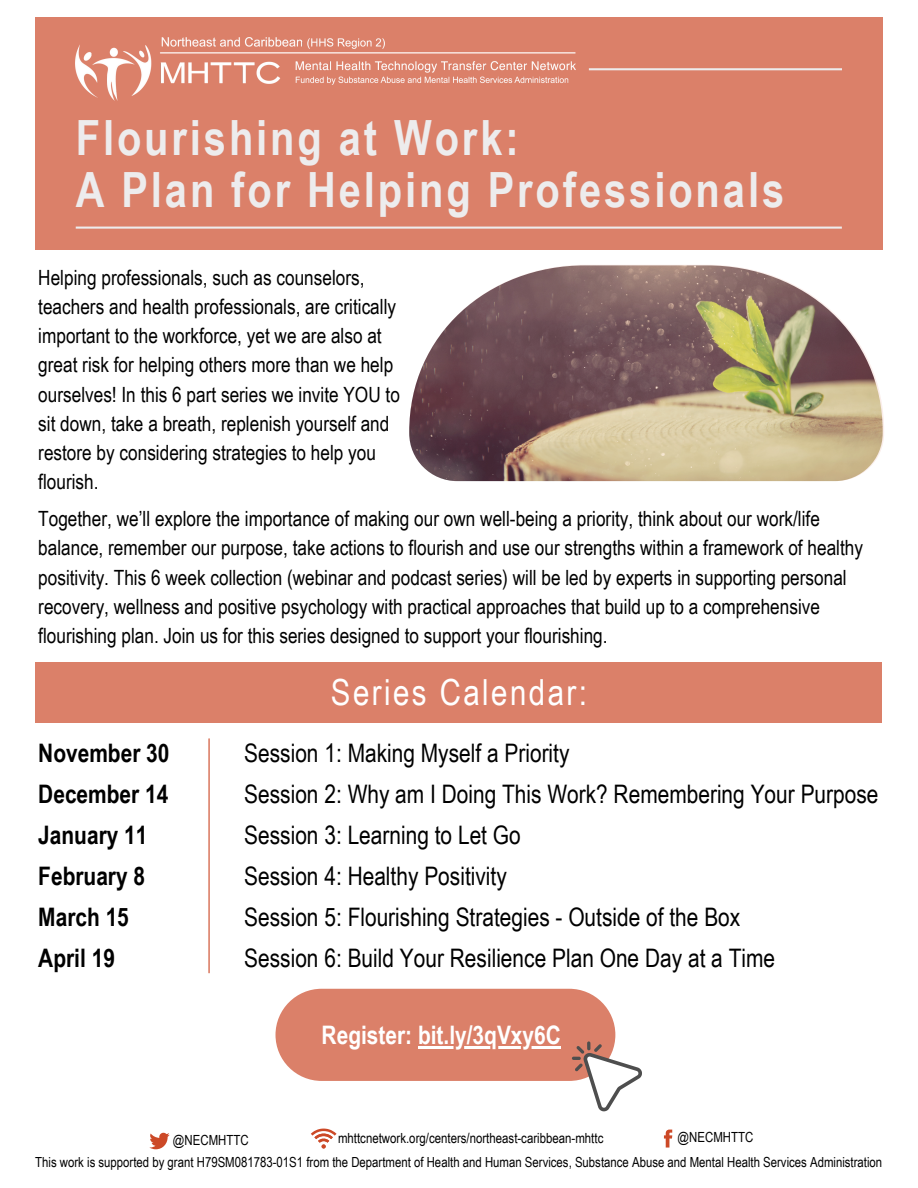
<style>
.page{position:relative;width:918px;height:1188px;background:#fff}
.page>*{position:absolute;margin:0;border:0;box-sizing:border-box;transform-origin:0 0}
.t1{font:700 48.6px "Arial Narrow";letter-spacing:.06em;color:#edeced}
.t2{font:36px "Arial Narrow";letter-spacing:.065em;color:#fff}
.t3{font:25.5px "Arial Narrow";color:#000}
.t4{font:700 25.5px "Arial Narrow";color:#000}
.t5{font:700 25.5px "Arial Narrow";color:#fff}
.t6{font:21px/29.2px "Arial Narrow";color:#000}
.t7{font:13.95px "Arial Narrow";color:#000}
</style>
<div class="page">
<div style="left:276px;top:989px;width:339px;height:92px;background:#db8069;border-radius:46px"></div>
<svg style="left:572px;top:1041px;width:70px;height:70px"></svg>
<hr style="left:418px;top:1046px;width:143px;height:2px;background:#fff">
<div style="left:35px;top:662px;width:847px;height:61px;background:#db8069"></div>
<hr style="left:209px;top:739px;width:1px;height:234px;background:#cc4927">
<svg style="left:149px;top:1133px;width:21px;height:16px"></svg>
<svg style="left:664px;top:1130px;width:8px;height:18px"></svg>
<svg style="left:311px;top:1129px;width:26px;height:19px"></svg>
<div style="left:35px;top:17px;width:847px;height:233px;background:#db8069"></div>
<hr style="left:76px;top:227px;width:766px;height:2px;background:#edeced">
<hr style="left:589px;top:68px;width:253px;height:2px;background:#edeced">
<img style="left:76px;top:38px;width:499px;height:63px">
<svg style="left:409px;top:265px;width:475px;height:216px;background:#a38f80"></svg>
<p class="t1" style="left:76px;top:110px;width:444px">Flourishing at Work:</p>
<p class="t1" style="left:76px;top:162px;width:710px">A Plan for Helping Professionals</p>
<p class="t6" style="left:38px;top:262px;width:363px">Helping professionals, such as counselors, teachers and health professionals, are critically important to the workforce, yet we are also at great risk for helping others more than we help ourselves! In this 6 part series we invite YOU to sit down, take a breath, replenish yourself and restore by considering strategies to help you flourish.</p>
<p class="t6" style="left:38px;top:504px;width:826px">Together, we’ll explore the importance of making our own well-being a priority, think about our work/life balance, remember our purpose, take actions to flourish and use our strengths within a framework of healthy positivity. This 6 week collection (webinar and podcast series) will be led by experts in supporting personal recovery, wellness and positive psychology with practical approaches that build up to a comprehensive flourishing plan. Join us for this series designed to support your flourishing.</p>
<p class="t4" style="left:38px;top:738px;width:133px">November 30</p>
<p class="t4" style="left:38px;top:779px;width:132px">December 14</p>
<p class="t4" style="left:38px;top:820px;width:111px">January 11</p>
<p class="t4" style="left:38px;top:861px;width:108px">February 8</p>
<p class="t4" style="left:38px;top:902px;width:92px">March 15</p>
<p class="t4" style="left:38px;top:943px;width:78px">April 19</p>
<p class="t2" style="left:331px;top:671px;width:258px">Series Calendar:</p>
<p class="t3" style="left:244px;top:738px;width:327px">Session 1: Making Myself a Priority</p>
<p class="t3" style="left:244px;top:779px;width:636px">Session 2: Why am I Doing This Work? Remembering Your Purpose</p>
<p class="t3" style="left:244px;top:820px;width:278px">Session 3: Learning to Let Go</p>
<p class="t3" style="left:244px;top:861px;width:264px">Session 4: Healthy Positivity</p>
<p class="t3" style="left:244px;top:902px;width:498px">Session 5: Flourishing Strategies - Outside of the Box</p>
<p class="t3" style="left:244px;top:943px;width:532px">Session 6: Build Your Resilience Plan One Day at a Time</p>
<p class="t5" style="left:322px;top:1020px;width:241px">Register: bit.ly/3qVxy6C</p>
<p class="t7" style="left:173px;top:1132px;width:77px">@NECMHTTC</p>
<p class="t7" style="left:338px;top:1130px;width:267px">mhttcnetwork.org/centers/northeast-caribbean-mhttc</p>
<p class="t7" style="left:678px;top:1129px;width:77px">@NECMHTTC</p>
<p class="t7" style="left:35px;top:1154px;width:849px">This work is supported by grant H79SM081783-01S1 from the Department of Health and Human Services, Substance Abuse and Mental Health Services Administration</p>
</div>
